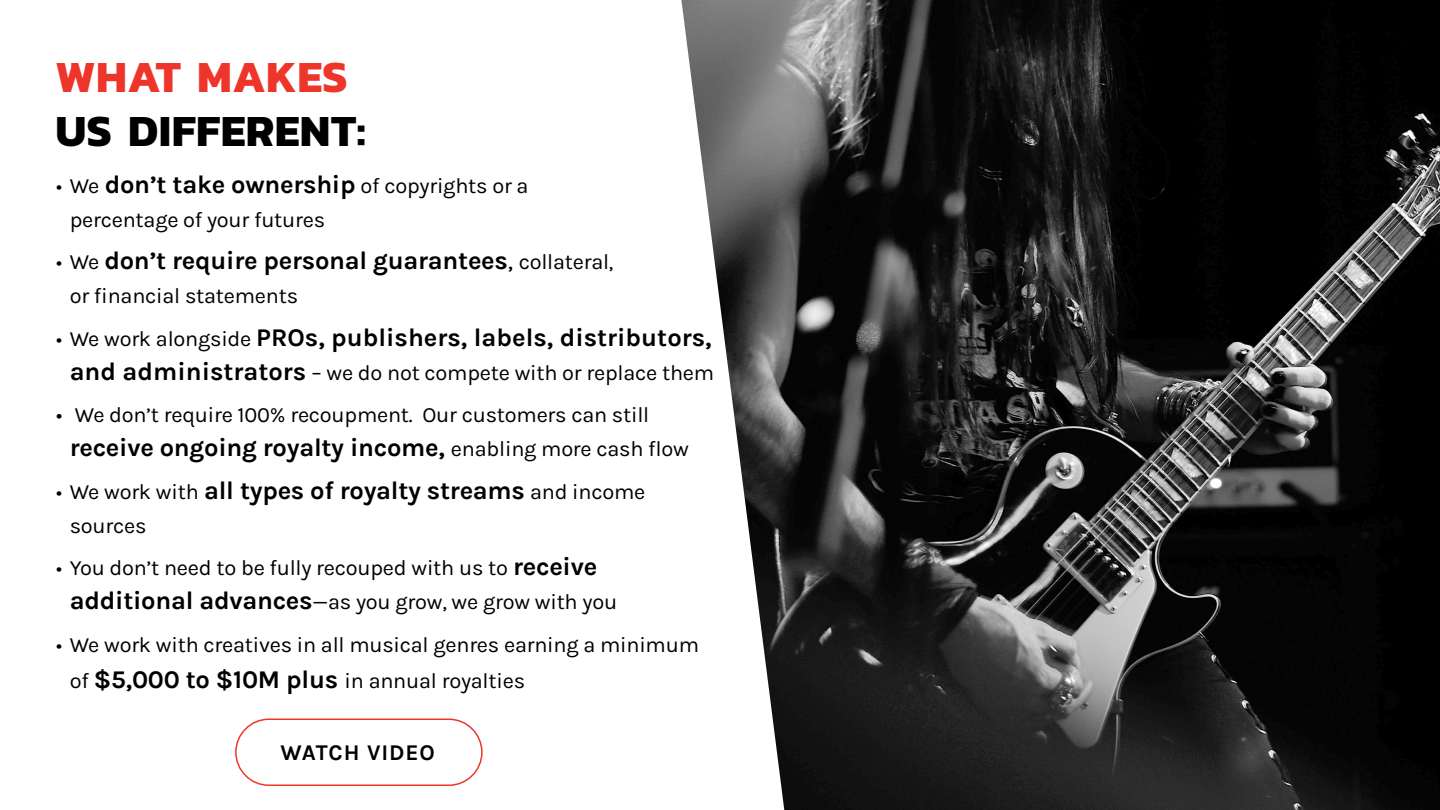
<style>
.page{position:relative;width:1440px;height:810px;background:#fff}
.page>*{position:absolute;margin:0;border:0;box-sizing:border-box;transform-origin:0 0}
.t1{font:700 45px "Kanit";letter-spacing:.01em;color:#000}
.t2{font:700 45px "Kanit";letter-spacing:.01em;color:#ee352b}
.t3{font:700 25.5px "Karla";letter-spacing:-.01em;color:#000}
.t4{font:700 22.5px "Karla";letter-spacing:.04em;color:#000}
.t5{font:21.75px/33.8px "Karla";letter-spacing:-.01em;color:#000}
.s1{font-weight:700;font-size:25.5px}
.s2{font-weight:400;font-size:21.75px}
.s3{font-weight:400}
.s4{font-size:22.5px}
</style>
<div class="page">
<img style="left:681px;top:0;width:759px;height:810px">
<div style="left:235px;top:718px;width:248px;height:68px;border:2px solid #ee352b;border-radius:33px"></div>
<h1 class="t2" style="left:56px;top:41px;width:294px">WHAT MAKES</h1>
<h1 class="t1" style="left:56px;top:95px;width:312px">US DIFFERENT:</h1>
<p class="t5" style="left:70px;top:168px;width:460px;text-indent:-13px">• We <span class="s1">don’t take ownership</span> of copyrights or a percentage of your futures</p>
<p class="t3" style="left:56px;top:244px;width:559px"><span class="s2">• We</span> don’t require personal guarantees<span class="s3">,</span> <span class="s2">collateral,</span></p>
<p class="t5" style="left:70px;top:278px;width:230px">or financial statements</p>
<p class="t3" style="left:56px;top:321px;width:657px"><span class="s2">• We work alongside</span> PROs, publishers, labels, distributors,</p>
<p class="t5" style="left:70px;top:355px;width:646px"><span class="s1">and administrators</span> – we do not compete with or replace them</p>
<p class="t5" style="left:56px;top:398px;width:595px"><span class="s4">•</span> We don’t require 100% recoupment. Our customers can still</p>
<p class="t3" style="left:70px;top:431px;width:621px">receive ongoing royalty income, <span class="s2">enabling more cash flow</span></p>
<p class="t3" style="left:56px;top:474px;width:591px"><span class="s2">• We work with</span> all types of royalty streams <span class="s2">and income</span></p>
<p class="t5" style="left:70px;top:508px;width:78px">sources</p>
<p class="t5" style="left:70px;top:551px;width:549px;text-indent:-14px">• You don’t need to be fully recouped with us to <span class="s1">receive additional advances</span>—as you grow, we grow with you</p>
<p class="t5" style="left:70px;top:626px;width:631px;line-height:36px;text-indent:-14px">• We work with creatives in all musical genres earning a minimum of <span class="s1">$5,000 to $10M plus</span> in annual royalties</p>
<p class="t4" style="left:280px;top:738px;width:156px">WATCH VIDEO</p>
</div>
